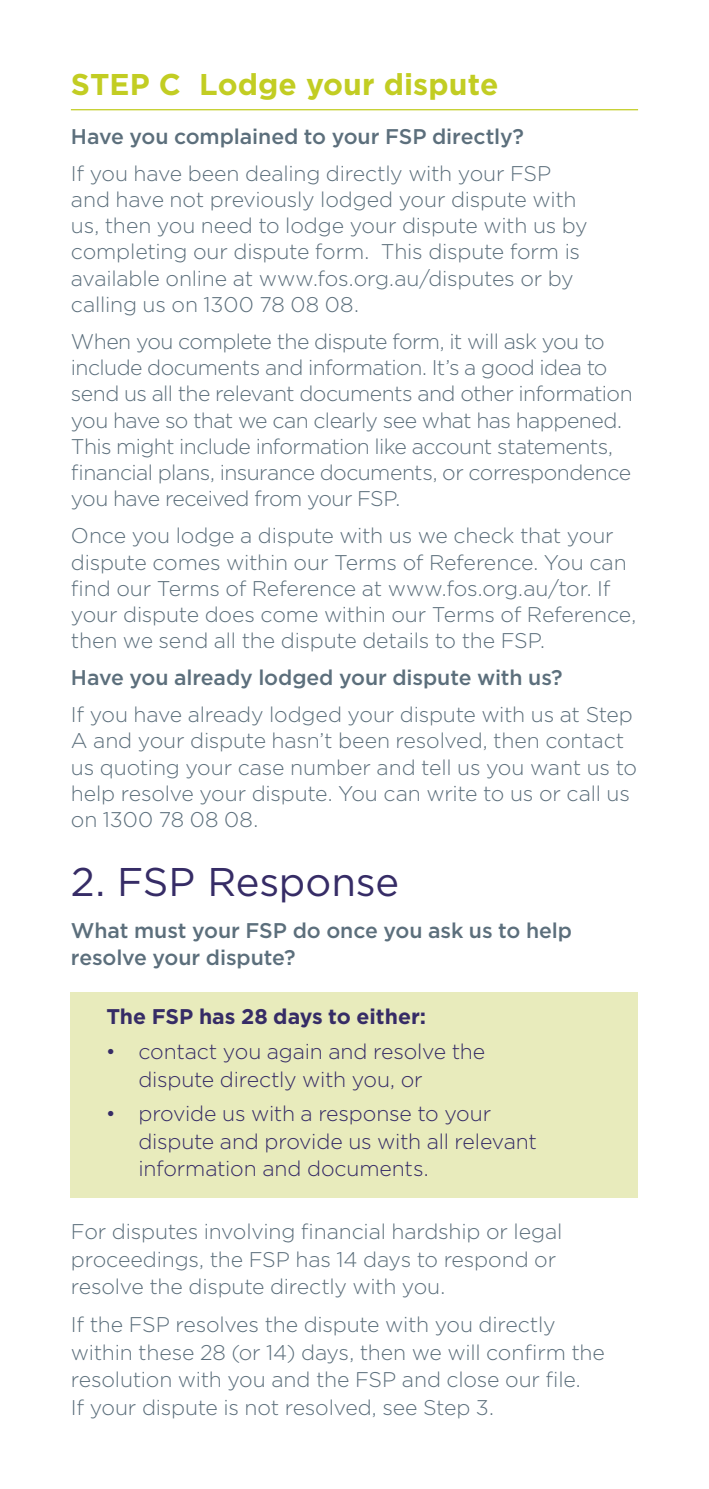
<style>
.page{position:relative;width:709px;height:1489px;background:#fff}
.page>*{position:absolute;margin:0;border:0;box-sizing:border-box;transform-origin:0 0}
.t1{font:40px "Gotham";letter-spacing:-.005em;color:#362c66}
.t2{font:700 30px "Gotham";letter-spacing:.005em;color:#c2cd23}
.t3{font:300 21.25px/26.2px "Gotham";letter-spacing:-.015em;color:#5c6f7c}
.t4{font:300 21.25px/27.5px "Gotham";letter-spacing:-.01em;color:#362c66}
.t5{font:500 21.25px/27.5px "Gotham";letter-spacing:-.005em;color:#5c6f7c}
.t6{font:700 21.25px "Gotham";color:#362c66}
</style>
<div class="page">
<div style="left:71px;top:992px;width:567px;height:206px;background:#e8ebbc"></div>
<hr style="left:71px;top:109px;width:567px;height:1px;background:#c2cd23">
<h2 class="t2" style="left:71px;top:64px;width:429px">STEP C Lodge your dispute</h2>
<p class="t5" style="left:71px;top:122px;width:455px">Have you complained to your FSP directly?</p>
<p class="t3" style="left:71px;top:159px;width:518px">If you have been dealing directly with your FSP and have not previously lodged your dispute with us, then you need to lodge your dispute with us by completing our dispute form. This dispute form is available online at www.fos.org.au/disputes or by calling us on 1300 78 08 08.</p>
<p class="t3" style="left:71px;top:327px;width:563px">When you complete the dispute form, it will ask you to include documents and information. It’s a good idea to send us all the relevant documents and other information you have so that we can clearly see what has happened.<br>This might include information like account statements, financial plans, insurance documents, or correspondence you have received from your FSP.</p>
<p class="t3" style="left:71px;top:522px;width:567px">Once you lodge a dispute with us we check that your dispute comes within our Terms of Reference. You can find our Terms of Reference at www.fos.org.au/tor. If your dispute does come within our Terms of Reference, then we send all the dispute details to the FSP.</p>
<p class="t5" style="left:71px;top:663px;width:493px">Have you already lodged your dispute with us?</p>
<p class="t3" style="left:71px;top:701px;width:567px">If you have already lodged your dispute with us at Step A and your dispute hasn’t been resolved, then contact us quoting your case number and tell us you want us to help resolve your dispute. You can write to us or call us on 1300 78 08 08.</p>
<h1 class="t1" style="left:71px;top:856px;width:330px">2. FSP Response</h1>
<p class="t5" style="left:71px;top:915px;width:502px">What must your FSP do once you ask us to help resolve your dispute?</p>
<p class="t6" style="left:106px;top:1002px;width:321px">The FSP has 28 days to either:</p>
<p class="t4" style="left:138px;top:1037px;width:348px;text-indent:-32px">• contact you again and resolve the dispute directly with you, or</p>
<p class="t4" style="left:138px;top:1099px;width:400px;text-indent:-32px">• provide us with a response to your dispute and provide us with all relevant information and documents.</p>
<p class="t3" style="left:71px;top:1217px;width:493px;line-height:27.5px">For disputes involving financial hardship or legal proceedings, the FSP has 14 days to respond or resolve the dispute directly with you.</p>
<p class="t3" style="left:71px;top:1310px;width:535px;line-height:27.5px">If the FSP resolves the dispute with you directly within these 28 (or 14) days, then we will confirm the resolution with you and the FSP and close our file.<br>If your dispute is not resolved, see Step 3.</p>
</div>
